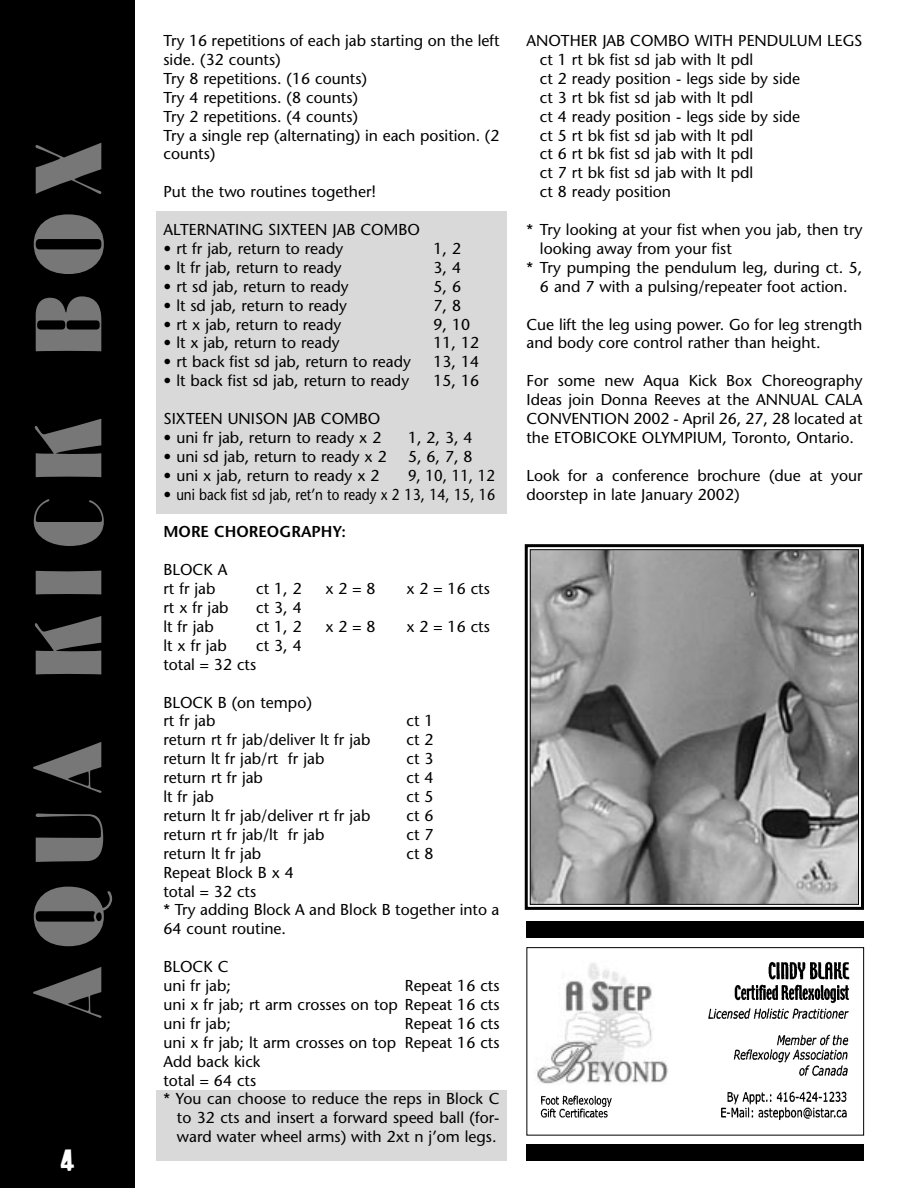
<style>
.page{position:relative;width:918px;height:1188px;background:#fff}
.page>*{position:absolute;margin:0;border:0;box-sizing:border-box;transform-origin:0 0}
.t1{font:89.25px "Cg Broadway";letter-spacing:.185em;color:#777}
.t2{font:27px "Kerouac";color:#fff}
.t3{font:15.75px/18.9px "Stone Sans";color:#000}
.t4{font:600 15.75px "Stone Sans";color:#000}
.t5{font:15.75px "Stone Sans";color:#000;scale:.95 1}
</style>
<div class="page">
<div style="left:156px;top:211px;width:351px;height:303px;background:#d9d9d9"></div>
<div style="left:156px;top:1091px;width:351px;height:70px;background:#d9d9d9"></div>
<div style="left:0;top:0;width:135px;height:1188px;background:#000"></div>
<img style="left:532px;top:551px;width:325px;height:352px">
<div style="left:525px;top:544px;width:339px;height:366px;border:3px solid #000"></div>
<div style="left:530px;top:549px;width:329px;height:356px;border:1px solid #000"></div>
<img style="left:540px;top:961px;width:310px;height:159px">
<div style="left:526px;top:947px;width:338px;height:189px;border:1px solid #000"></div>
<img style="left:537px;top:961px;width:132px;height:124px">
<div style="left:526px;top:1144px;width:338px;height:17px;background:#000"></div>
<div style="left:526px;top:921px;width:338px;height:17px;background:#000"></div>
<h1 class="t1" style="left:31px;top:1019px;width:877px;rotate:-90deg">AQUA KICK BOX</h1>
<h2 class="t2" style="left:60px;top:1148px;width:16px">4</h2>
<p class="t3" style="left:164px;top:33px;width:338px">Try 16 repetitions of each jab starting on the left side. (32 counts)<br>Try 8 repetitions. (16 counts)<br>Try 4 repetitions. (8 counts)<br>Try 2 repetitions. (4 counts)<br>Try a single rep (alternating) in each position. (2 counts)</p>
<p class="t3" style="left:164px;top:184px;width:214px">Put the two routines together!</p>
<p class="t3" style="left:164px;top:222px;width:258px">ALTERNATING SIXTEEN JAB COMBO</p>
<p class="t3" style="left:164px;top:241px;width:181px">• rt fr jab, return to ready</p>
<p class="t3" style="left:433px;top:241px;width:29px">1, 2</p>
<p class="t3" style="left:164px;top:260px;width:180px">• lt fr jab, return to ready</p>
<p class="t3" style="left:434px;top:260px;width:29px">3, 4</p>
<p class="t3" style="left:164px;top:279px;width:187px">• rt sd jab, return to ready</p>
<p class="t3" style="left:433px;top:279px;width:29px">5, 6</p>
<p class="t3" style="left:164px;top:297px;width:185px">• lt sd jab, return to ready</p>
<p class="t3" style="left:433px;top:297px;width:29px">7, 8</p>
<p class="t3" style="left:164px;top:316px;width:179px">• rt x jab, return to ready</p>
<p class="t3" style="left:434px;top:316px;width:38px">9, 10</p>
<p class="t3" style="left:164px;top:335px;width:178px">• lt x jab, return to ready</p>
<p class="t3" style="left:434px;top:335px;width:47px">11, 12</p>
<p class="t3" style="left:164px;top:354px;width:249px">• rt back fist sd jab, return to ready</p>
<p class="t3" style="left:433px;top:354px;width:47px">13, 14</p>
<p class="t3" style="left:164px;top:373px;width:247px">• lt back fist sd jab, return to ready</p>
<p class="t3" style="left:433px;top:373px;width:47px">15, 16</p>
<p class="t3" style="left:164px;top:411px;width:218px">SIXTEEN UNISON JAB COMBO</p>
<p class="t3" style="left:164px;top:430px;width:219px">• uni fr jab, return to ready x 2</p>
<p class="t3" style="left:408px;top:430px;width:66px">1, 2, 3, 4</p>
<p class="t3" style="left:164px;top:449px;width:225px">• uni sd jab, return to ready x 2</p>
<p class="t3" style="left:408px;top:449px;width:66px">5, 6, 7, 8</p>
<p class="t3" style="left:164px;top:468px;width:218px">• uni x jab, return to ready x 2</p>
<p class="t5" style="left:408px;top:469px;width:93px">9, 10, 11, 12</p>
<p class="t3" style="left:164px;top:486px;width:333px">• uni back fist sd jab, ret’n to ready x 2 13, 14, 15, 16</p>
<p class="t4" style="left:164px;top:526px;width:184px">MORE CHOREOGRAPHY:</p>
<p class="t3" style="left:164px;top:562px;width:65px">BLOCK A rt fr jab</p>
<p class="t3" style="left:256px;top:581px;width:47px">ct 1, 2</p>
<p class="t3" style="left:325px;top:581px;width:52px">x 2 = 8</p>
<p class="t3" style="left:407px;top:581px;width:85px">x 2 = 16 cts</p>
<p class="t3" style="left:164px;top:600px;width:67px">rt x fr jab</p>
<p class="t3" style="left:256px;top:600px;width:47px">ct 3, 4</p>
<p class="t3" style="left:164px;top:619px;width:52px">lt fr jab</p>
<p class="t3" style="left:256px;top:619px;width:47px">ct 1, 2</p>
<p class="t3" style="left:326px;top:619px;width:52px">x 2 = 8</p>
<p class="t3" style="left:407px;top:619px;width:85px">x 2 = 16 cts</p>
<p class="t3" style="left:164px;top:638px;width:65px">lt x fr jab</p>
<p class="t3" style="left:256px;top:638px;width:47px">ct 3, 4</p>
<p class="t3" style="left:164px;top:657px;width:94px">total = 32 cts</p>
<p class="t3" style="left:164px;top:694px;width:150px">BLOCK B (on tempo) rt fr jab</p>
<p class="t3" style="left:407px;top:713px;width:29px">ct 1</p>
<p class="t3" style="left:164px;top:732px;width:208px">return rt fr jab/deliver lt fr jab</p>
<p class="t3" style="left:407px;top:732px;width:29px">ct 2</p>
<p class="t3" style="left:164px;top:751px;width:162px">return lt fr jab/rt fr jab</p>
<p class="t3" style="left:407px;top:751px;width:29px">ct 3</p>
<p class="t3" style="left:164px;top:770px;width:101px">return rt fr jab</p>
<p class="t3" style="left:407px;top:770px;width:29px">ct 4</p>
<p class="t3" style="left:164px;top:789px;width:52px">lt fr jab</p>
<p class="t3" style="left:407px;top:789px;width:29px">ct 5</p>
<p class="t3" style="left:164px;top:808px;width:208px">return lt fr jab/deliver rt fr jab</p>
<p class="t3" style="left:407px;top:808px;width:29px">ct 6</p>
<p class="t3" style="left:164px;top:827px;width:162px">return rt fr jab/lt fr jab</p>
<p class="t3" style="left:407px;top:827px;width:29px">ct 7</p>
<p class="t3" style="left:164px;top:846px;width:99px">return lt fr jab</p>
<p class="t3" style="left:407px;top:846px;width:29px">ct 8</p>
<p class="t3" style="left:164px;top:864px;width:338px">Repeat Block B x 4<br>total = 32 cts<br>* Try adding Block A and Block B together into a<br>64 count routine.</p>
<p class="t3" style="left:164px;top:959px;width:69px">BLOCK C uni fr jab;</p>
<p class="t3" style="left:164px;top:978px;width:338px;text-align:justify;text-indent:241px">Repeat 16 cts uni x fr jab; rt arm crosses on top Repeat 16 cts uni fr jab;</p>
<p class="t3" style="left:405px;top:1016px;width:96px">Repeat 16 cts</p>
<p class="t3" style="left:164px;top:1035px;width:338px">uni x fr jab; lt arm crosses on top Repeat 16 cts</p>
<p class="t3" style="left:164px;top:1053px;width:98px">Add back kick</p>
<p class="t3" style="left:164px;top:1072px;width:94px">total = 64 cts</p>
<p class="t3" style="left:164px;top:1091px;width:337px">* You can choose to reduce the reps in Block C</p>
<p class="t3" style="left:177px;top:1110px;width:324px">to 32 cts and insert a forward speed ball (for-</p>
<p class="t3" style="left:177px;top:1129px;width:321px">ward water wheel arms) with 2xt n j’om legs.</p>
<p class="t3" style="left:540px;top:33px;width:324px;text-indent:-13px">ANOTHER JAB COMBO WITH PENDULUM LEGS ct 1 rt bk fist sd jab with lt pdl<br>ct 2 ready position - legs side by side<br>ct 3 rt bk fist sd jab with lt pdl<br>ct 4 ready position - legs side by side<br>ct 5 rt bk fist sd jab with lt pdl<br>ct 6 rt bk fist sd jab with lt pdl<br>ct 7 rt bk fist sd jab with lt pdl<br>ct 8 ready position</p>
<p class="t3" style="left:526px;top:222px;width:337px">* Try looking at your fist when you jab, then try</p>
<p class="t3" style="left:540px;top:241px;width:193px">looking away from your fist</p>
<p class="t3" style="left:526px;top:260px;width:338px">* Try pumping the pendulum leg, during ct. 5,</p>
<p class="t3" style="left:540px;top:279px;width:309px">6 and 7 with a pulsing/repeater foot action.</p>
<p class="t3" style="left:526px;top:316px;width:338px">Cue lift the leg using power. Go for leg strength and body core control rather than height.</p>
<p class="t3" style="left:526px;top:373px;width:338px;text-align:justify">For some new Aqua Kick Box Choreography Ideas join Donna Reeves at the ANNUAL CALA CONVENTION 2002 - April 26, 27, 28 located at the ETOBICOKE OLYMPIUM, Toronto, Ontario.</p>
<p class="t3" style="left:526px;top:468px;width:337px">Look for a conference brochure (due at your doorstep in late January 2002)</p>
</div>
